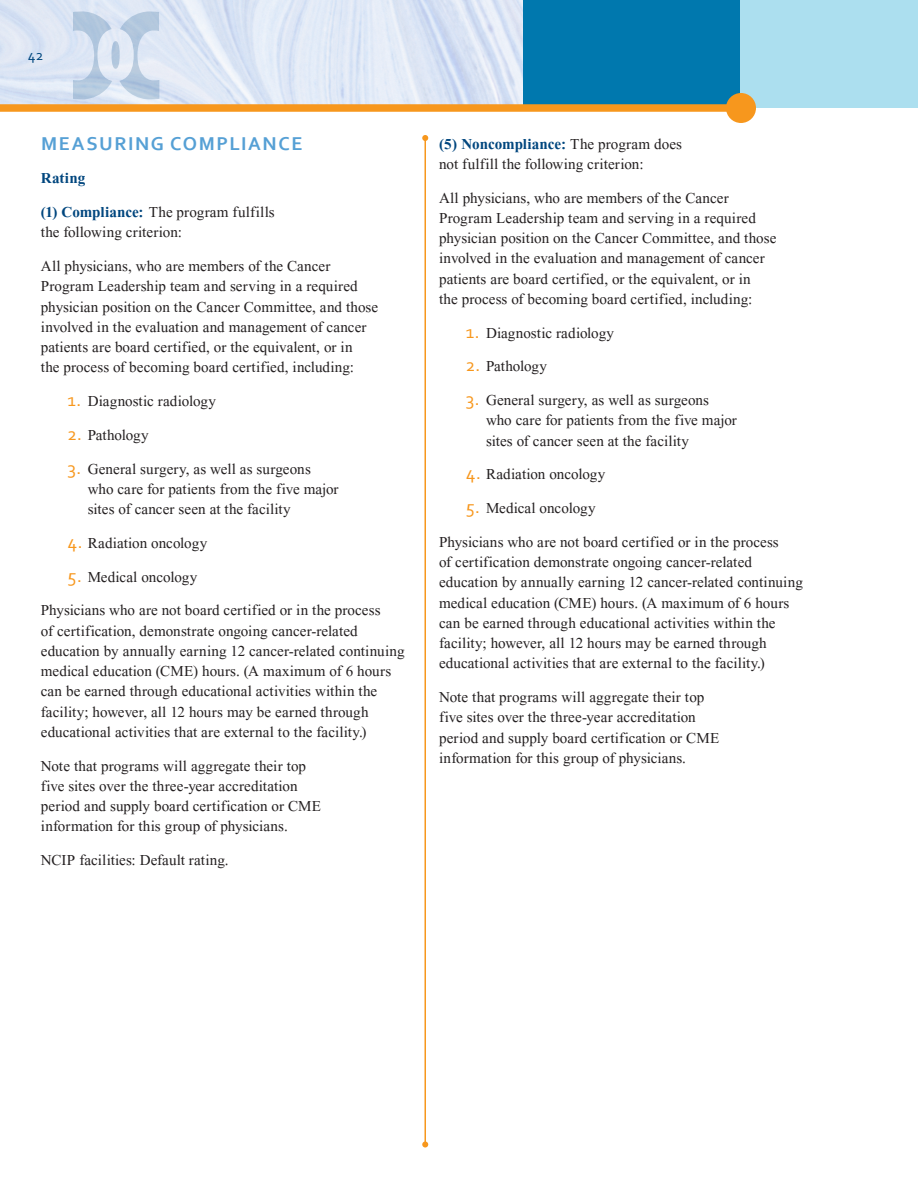
<style>
.page{position:relative;width:918px;height:1188px;background:#fff}
.page>*{position:absolute;margin:0;border:0;box-sizing:border-box;transform-origin:0 0}
.MINI_SUB{font:700 19.5px "Corbel";letter-spacing:.08em;color:#56a0d5}
.TEXT{font:18.75px/20.2px "Aparajita";letter-spacing:.005em;color:#231f20}
.TEXT-2{font:700 18.75px "Aparajita";letter-spacing:.015em;color:#00467e}
.t1{font:15px "Corbel";color:#00467e}
.s1{font-weight:700;color:#00467e}
.s2{font-family:"Corbel";color:#f7971d}
</style>
<div class="page">
<img style="left:0;top:0;width:523px;height:104px">
<hr style="left:424px;top:138px;width:2px;height:1006px;background:#f7971d">
<svg style="left:422px;top:135px;width:6px;height:6px"></svg>
<svg style="left:422px;top:1142px;width:6px;height:6px"></svg>
<div style="left:523px;top:0;width:218px;height:106px;background:#0078ae"></div>
<div style="left:741px;top:0;width:177px;height:108px;background:#acdfef"></div>
<div style="left:0;top:104px;width:741px;height:8px;background:#f7971d"></div>
<div style="left:726px;top:93px;width:30px;height:30px;background:#f7971d;border-radius:50%"></div>
<svg style="left:73px;top:11px;width:86px;height:88px;background:#cbd9ea"></svg>
<p class="t1" style="left:28px;top:45px;width:17px">42</p>
<p class="MINI_SUB" style="left:41px;top:131px;width:263px">MEASURING COMPLIANCE</p>
<p class="TEXT-2" style="left:41px;top:170px;width:46px">Rating</p>
<p class="TEXT" style="left:41px;top:204px;width:235px"><span class="s1">(1) Compliance:</span> The program fulfills the following criterion:</p>
<p class="TEXT" style="left:41px;top:258px;width:339px">All physicians, who are members of the Cancer Program Leadership team and serving in a required physician position on the Cancer Committee, and those involved in the evaluation and management of cancer patients are board certified, or the equivalent, or in<br>the process of becoming board certified, including:</p>
<p class="TEXT" style="left:68px;top:393px;width:150px"><span class="s2">1.</span> Diagnostic radiology</p>
<p class="TEXT" style="left:68px;top:427px;width:83px"><span class="s2">2.</span> Pathology</p>
<p class="TEXT" style="left:88px;top:460px;width:252px;text-indent:-20px"><span class="s2">3.</span> General surgery, as well as surgeons who care for patients from the five major sites of cancer seen at the facility</p>
<p class="TEXT" style="left:68px;top:535px;width:141px"><span class="s2">4.</span> Radiation oncology</p>
<p class="TEXT" style="left:68px;top:568px;width:131px"><span class="s2">5.</span> Medical oncology</p>
<p class="TEXT" style="left:41px;top:602px;width:365px">Physicians who are not board certified or in the process<br>of certification, demonstrate ongoing cancer-related education by annually earning 12 cancer-related continuing medical education (CME) hours. (A maximum of 6 hours can be earned through educational activities within the facility; however, all 12 hours may be earned through educational activities that are external to the facility.)</p>
<p class="TEXT" style="left:41px;top:757px;width:282px">Note that programs will aggregate their top five sites over the three-year accreditation period and supply board certification or CME information for this group of physicians.</p>
<p class="TEXT" style="left:41px;top:852px;width:189px">NCIP facilities: Default rating.</p>
<p class="TEXT" style="left:439px;top:135px;width:245px"><span class="s1">(5) Noncompliance:</span> The program does not fulfill the following criterion:</p>
<p class="TEXT" style="left:439px;top:189px;width:339px">All physicians, who are members of the Cancer Program Leadership team and serving in a required physician position on the Cancer Committee, and those involved in the evaluation and management of cancer patients are board certified, or the equivalent, or in<br>the process of becoming board certified, including:</p>
<p class="TEXT" style="left:466px;top:324px;width:150px"><span class="s2">1.</span> Diagnostic radiology</p>
<p class="TEXT" style="left:466px;top:358px;width:83px"><span class="s2">2.</span> Pathology</p>
<p class="TEXT" style="left:486px;top:392px;width:252px;text-indent:-20px"><span class="s2">3.</span> General surgery, as well as surgeons who care for patients from the five major sites of cancer seen at the facility</p>
<p class="TEXT" style="left:466px;top:466px;width:141px"><span class="s2">4.</span> Radiation oncology</p>
<p class="TEXT" style="left:466px;top:500px;width:131px"><span class="s2">5.</span> Medical oncology</p>
<p class="TEXT" style="left:439px;top:534px;width:365px">Physicians who are not board certified or in the process<br>of certification demonstrate ongoing cancer-related education by annually earning 12 cancer-related continuing medical education (CME) hours. (A maximum of 6 hours can be earned through educational activities within the facility; however, all 12 hours may be earned through educational activities that are external to the facility.)</p>
<p class="TEXT" style="left:439px;top:689px;width:282px">Note that programs will aggregate their top five sites over the three-year accreditation period and supply board certification or CME information for this group of physicians.</p>
</div>
